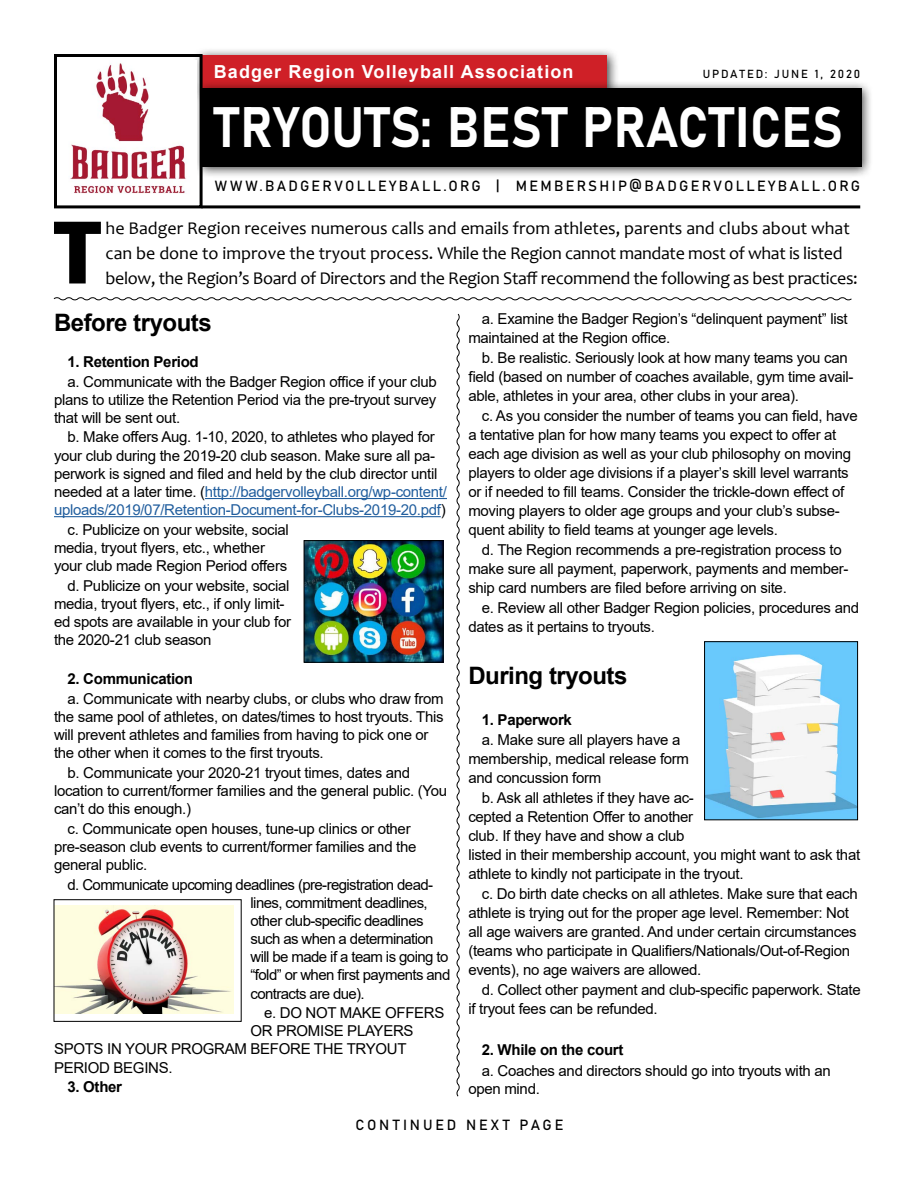
<style>
.page{position:relative;width:918px;height:1188px;background:#fff}
.page>*{position:absolute;margin:0;border:0;box-sizing:border-box;transform-origin:0 0}
.t1{font:800 88.5px "Articulate";color:#000}
.t2{font:56.25px "Bahnschrift";letter-spacing:.02em;color:#fff;scale:.89 1}
.t3{font:700 24px "Arial";letter-spacing:-.02em;color:#000}
.t4{font:18px/24.6px "Candara";letter-spacing:-.02em;color:#000}
.t5{font:700 18px "Arial";letter-spacing:.06em;color:#fff}
.t6{font:15px/18.9px "Arial";letter-spacing:-.02em;color:#000}
.t7{font:15px/18.1px "Arial";letter-spacing:-.04em;color:#000}
.t8{font:700 15px "Arial";letter-spacing:-.02em;color:#000}
.t9{font:14.55px "Bahnschrift";letter-spacing:.16em;color:#000}
.t10{font:14.55px "Bahnschrift";letter-spacing:.2em;color:#000}
.t11{font:11.55px "Bahnschrift";letter-spacing:.16em;color:#000}
.s1{color:#215e9e}
</style>
<div class="page">
<div style="left:192px;top:47px;width:427px;height:58px;background:#000;opacity:.75"></div>
<div style="left:201px;top:56px;width:406px;height:37px;background:#cf2027"></div>
<div style="left:193px;top:80px;width:681px;height:99px;background:#000;opacity:.75"></div>
<div style="left:201px;top:89px;width:661px;height:78px;background:#000"></div>
<img style="left:70px;top:61px;width:127px;height:133px">
<div style="left:54px;top:54px;width:149px;height:154px;border:3px solid #000"></div>
<hr style="left:201px;top:205px;width:659px;height:3px;background:#000">
<hr style="left:205px;top:498px;width:242px;height:1px;background:#215e9e">
<hr style="left:54px;top:516px;width:387px;height:1px;background:#215e9e">
<img style="left:306px;top:542px;width:135px;height:119px">
<div style="left:304px;top:540px;width:139px;height:123px;border:1px solid #000"></div>
<img style="left:706px;top:643px;width:150px;height:175px">
<div style="left:704px;top:641px;width:154px;height:179px;border:1px solid #000"></div>
<img style="left:56px;top:906px;width:178px;height:108px">
<div style="left:54px;top:899px;width:188px;height:123px;border:1px solid #000"></div>
<svg style="left:456px;top:313px;width:4px;height:784px"></svg>
<svg style="left:53px;top:297px;width:799px;height:4px"></svg>
<p class="t5" style="left:214px;top:59px;width:361px">Badger Region Volleyball Association</p>
<h2 class="t2" style="left:215px;top:92px;width:708px">TRYOUTS: BEST PRACTICES</h2>
<p class="t9" style="left:215px;top:176px;width:647px">WWW.BADGERVOLLEYBALL.ORG | MEMBERSHIP@BADGERVOLLEYBALL.ORG</p>
<p class="t11" style="left:703px;top:67px;width:159px">UPDATED: JUNE 1, 2020</p>
<h1 class="t1" style="left:53px;top:199px;width:51px">T</h1>
<p class="t4" style="left:106px;top:216px;width:754px">he Badger Region receives numerous calls and emails from athletes, parents and clubs about what can be done to improve the tryout process. While the Region cannot mandate most of what is listed below, the Region’s Board of Directors and the Region Staff recommend the following as best practices:</p>
<h3 class="t3" style="left:54px;top:305px;width:159px">Before tryouts</h3>
<p class="t8" style="left:68px;top:351px;width:133px">1. Retention Period</p>
<p class="t6" style="left:54px;top:372px;width:384px;line-height:18.1px;text-align:justify;text-indent:14px">a. Communicate with the Badger Region office if your club plans to utilize the Retention Period via the pre-tryout survey that will be sent out.</p>
<p class="t6" style="left:54px;top:428px;width:394px;line-height:18.1px;text-indent:14px">b. Make offers Aug. 1-10, 2020, to athletes who played for your club during the 2019-20 club season. Make sure all pa&shy;perwork is signed and filed and held by the club director until needed at a later time. (<span class="s1">http://badgervolleyball.org/wp-content/ uploads/2019/07/Retention-Document-for-Clubs-2019-20.pdf</span>)</p>
<p class="t6" style="left:54px;top:520px;width:236px;line-height:18.1px;text-indent:14px">c. Publicize on your website, social media, tryout flyers, etc., whether your club made Region Period offers</p>
<p class="t6" style="left:54px;top:576px;width:239px;line-height:18.1px;text-indent:14px">d. Publicize on your website, social media, tryout flyers, etc., if only limit&shy;ed spots are available in your club for the 2020-21 club season</p>
<p class="t8" style="left:68px;top:668px;width:127px">2. Communication</p>
<p class="t6" style="left:54px;top:689px;width:391px;line-height:18.1px;text-indent:14px">a. Communicate with nearby clubs, or clubs who draw from the same pool of athletes, on dates/times to host tryouts. This will prevent athletes and families from having to pick one or the other when it comes to the first tryouts.</p>
<p class="t6" style="left:54px;top:764px;width:395px;line-height:18.1px;text-indent:14px">b. Communicate your 2020-21 tryout times, dates and location to current/former families and the general public. (You can’t do this enough.)</p>
<p class="t6" style="left:54px;top:819px;width:364px;line-height:18.1px;text-indent:14px">c. Communicate open houses, tune-up clinics or other pre-season club events to current/former families and the general public.</p>
<p class="t7" style="left:251px;top:875px;width:201px;text-indent:-183px">d. Communicate upcoming deadlines (pre-registration dead&shy;lines, commitment deadlines, other club-specific deadlines such as when a determination will be made if a team is going to “fold” or when first payments and contracts are due).</p>
<p class="t6" style="left:264px;top:1003px;width:182px">e. DO NOT MAKE OFFERS</p>
<p class="t6" style="left:251px;top:1022px;width:165px">OR PROMISE PLAYERS</p>
<p class="t6" style="left:54px;top:1040px;width:354px">SPOTS IN YOUR PROGRAM BEFORE THE TRYOUT</p>
<p class="t6" style="left:54px;top:1058px;width:120px">PERIOD BEGINS.</p>
<p class="t8" style="left:68px;top:1076px;width:56px">3. Other</p>
<p class="t6" style="left:468px;top:309px;width:381px;text-indent:14px">a. Examine the Badger Region’s “delinquent payment” list maintained at the Region office.</p>
<p class="t6" style="left:468px;top:348px;width:387px;text-indent:14px">b. Be realistic. Seriously look at how many teams you can field (based on number of coaches available, gym time avail&shy;able, athletes in your area, other clubs in your area).</p>
<p class="t6" style="left:468px;top:407px;width:391px;text-indent:14px">c. As you consider the number of teams you can field, have a tentative plan for how many teams you expect to offer at each age division as well as your club philosophy on moving players to older age divisions if a player’s skill level warrants or if needed to fill teams. Consider the trickle-down effect of moving players to older age groups and your club’s subse&shy;quent ability to field teams at younger age levels.</p>
<p class="t6" style="left:468px;top:540px;width:382px;text-indent:14px">d. The Region recommends a pre-registration process to make sure all payment, paperwork, payments and member&shy;ship card numbers are filed before arriving on site.</p>
<p class="t6" style="left:468px;top:599px;width:392px;text-indent:14px">e. Review all other Badger Region policies, procedures and dates as it pertains to tryouts.</p>
<h3 class="t3" style="left:468px;top:659px;width:161px">During tryouts</h3>
<p class="t8" style="left:482px;top:709px;width:92px">1. Paperwork</p>
<p class="t6" style="left:468px;top:730px;width:222px;text-indent:14px">a. Make sure all players have a membership, medical release form and concussion form</p>
<p class="t6" style="left:468px;top:789px;width:393px;text-indent:14px">b. Ask all athletes if they have ac-<br>cepted a Retention Offer to another<br>club. If they have and show a club<br>listed in their membership account, you might want to ask that athlete to kindly not participate in the tryout.</p>
<p class="t6" style="left:468px;top:885px;width:391px;text-indent:14px">c. Do birth date checks on all athletes. Make sure that each athlete is trying out for the proper age level. Remember: Not all age waivers are granted. And under certain circumstances (teams who participate in Qualifiers/Nationals/Out-of-Region events), no age waivers are allowed.</p>
<p class="t6" style="left:468px;top:981px;width:394px;text-indent:14px">d. Collect other payment and club-specific paperwork. State if tryout fees can be refunded.</p>
<p class="t8" style="left:482px;top:1039px;width:143px">2. While on the court</p>
<p class="t6" style="left:468px;top:1061px;width:364px;text-indent:14px">a. Coaches and directors should go into tryouts with an open mind.</p>
<p class="t10" style="left:355px;top:1116px;width:209px">CONTINUED NEXT PAGE</p>
</div>
